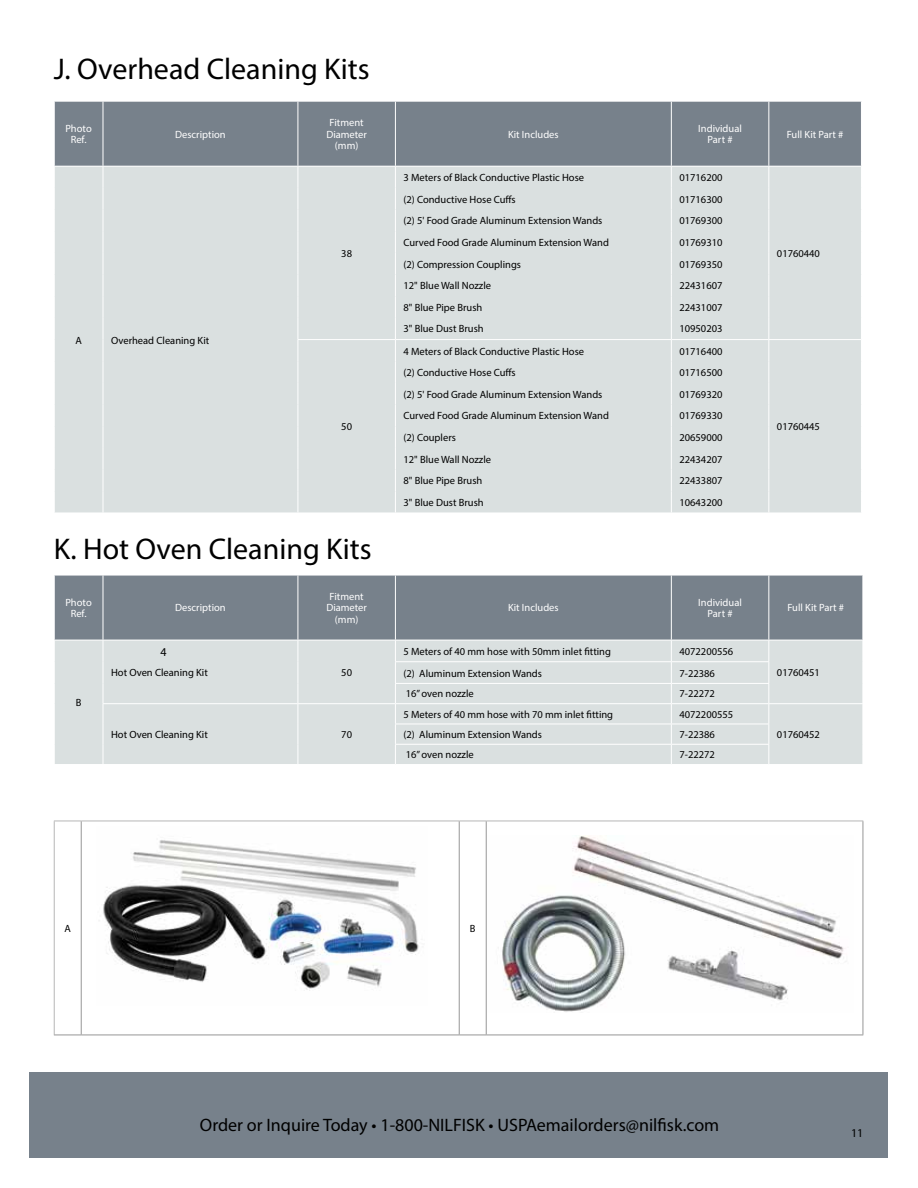
<style>
.page{position:relative;width:918px;height:1188px;background:#fff}
.page>*{position:absolute;margin:0;border:0;box-sizing:border-box;transform-origin:0 0}
.t1{font:30px "Myriad Pro";color:#000}
.t2{font:18px "Myriad Pro";color:#000}
.t3{font:12px "Myriad Pro";color:#000}
.t4{font:10.5px "Myriad Pro";color:#000}
.t5{font:10.5px/11.6px "Myriad Pro";color:#fff;text-align:center}
</style>
<div class="page">
<div style="left:29px;top:1072px;width:859px;height:86px;background:#77818b"></div>
<div style="left:55px;top:102px;width:806px;height:64px;background:#77818b"></div>
<div style="left:55px;top:167px;width:806px;height:346px;background:#dae0e0"></div>
<hr style="left:103px;top:102px;width:1px;height:64px;background:#fff">
<hr style="left:298px;top:102px;width:1px;height:64px;background:#fff">
<hr style="left:395px;top:102px;width:1px;height:64px;background:#fff">
<hr style="left:671px;top:102px;width:1px;height:64px;background:#fff">
<hr style="left:768px;top:102px;width:1px;height:64px;background:#fff">
<svg style="left:103px;top:167px;width:1px;height:346px"></svg>
<hr style="left:769px;top:339px;width:93px;height:1px;background:#fff">
<hr style="left:671px;top:339px;width:98px;height:1px;background:#fff">
<hr style="left:395px;top:339px;width:276px;height:1px;background:#fff">
<svg style="left:671px;top:167px;width:1px;height:346px"></svg>
<svg style="left:298px;top:167px;width:1px;height:346px"></svg>
<svg style="left:395px;top:167px;width:1px;height:346px"></svg>
<hr style="left:298px;top:339px;width:97px;height:1px;background:#fff">
<svg style="left:768px;top:167px;width:1px;height:346px"></svg>
<div style="left:55px;top:576px;width:808px;height:64px;background:#77818b"></div>
<div style="left:55px;top:641px;width:808px;height:123px;background:#dae0e0"></div>
<hr style="left:103px;top:575px;width:1px;height:65px;background:#fff">
<hr style="left:298px;top:575px;width:1px;height:65px;background:#fff">
<hr style="left:395px;top:575px;width:1px;height:65px;background:#fff">
<hr style="left:671px;top:575px;width:1px;height:65px;background:#fff">
<hr style="left:768px;top:575px;width:1px;height:65px;background:#fff">
<svg style="left:103px;top:640px;width:1px;height:124px"></svg>
<svg style="left:671px;top:641px;width:1px;height:123px"></svg>
<hr style="left:103px;top:703px;width:195px;height:1px;background:#fff">
<hr style="left:298px;top:703px;width:97px;height:1px;background:#fff">
<hr style="left:769px;top:703px;width:94px;height:1px;background:#fff">
<svg style="left:298px;top:640px;width:1px;height:124px"></svg>
<hr style="left:395px;top:661px;width:276px;height:1px;background:#fff">
<hr style="left:671px;top:661px;width:98px;height:1px;background:#fff">
<hr style="left:395px;top:683px;width:276px;height:1px;background:#fff">
<hr style="left:671px;top:683px;width:98px;height:1px;background:#fff">
<hr style="left:395px;top:703px;width:276px;height:1px;background:#fff">
<hr style="left:671px;top:703px;width:98px;height:1px;background:#fff">
<hr style="left:395px;top:724px;width:276px;height:1px;background:#fff">
<hr style="left:671px;top:724px;width:98px;height:1px;background:#fff">
<hr style="left:395px;top:744px;width:276px;height:1px;background:#fff">
<svg style="left:395px;top:641px;width:1px;height:123px"></svg>
<hr style="left:671px;top:744px;width:98px;height:1px;background:#fff">
<svg style="left:768px;top:640px;width:1px;height:124px"></svg>
<img style="left:99px;top:840px;width:320px;height:151px">
<img style="left:502px;top:836px;width:344px;height:176px">
<svg style="left:55px;top:821px;width:26px;height:1px"></svg>
<hr style="left:54px;top:821px;width:1px;height:214px;background:#b6b6b6">
<hr style="left:81px;top:821px;width:378px;height:1px;background:#b6b6b6">
<svg style="left:460px;top:821px;width:26px;height:1px"></svg>
<hr style="left:486px;top:821px;width:377px;height:1px;background:#b6b6b6">
<hr style="left:81px;top:821px;width:1px;height:214px;background:#969696">
<hr style="left:459px;top:821px;width:1px;height:214px;background:#969696">
<hr style="left:486px;top:821px;width:1px;height:214px;background:#969696">
<hr style="left:863px;top:821px;width:1px;height:214px;background:#969696">
<svg style="left:54px;top:1035px;width:27px;height:1px"></svg>
<hr style="left:81px;top:1035px;width:378px;height:1px;background:#969696">
<svg style="left:459px;top:1035px;width:27px;height:1px"></svg>
<hr style="left:486px;top:1035px;width:377px;height:1px;background:#969696">
<h1 class="t1" style="left:54px;top:51px;width:317px">J. Overhead Cleaning Kits</h1>
<p class="t5" style="left:65px;top:122px;width:28px">Photo<br>Ref.</p>
<p class="t5" style="left:175px;top:128px;width:52px">Description</p>
<p class="t5" style="left:326px;top:117px;width:42px">Fitment<br>Diameter (mm)</p>
<p class="t5" style="left:508px;top:128px;width:52px">Kit Includes</p>
<p class="t5" style="left:698px;top:122px;width:45px">Individual<br>Part #</p>
<p class="t5" style="left:787px;top:128px;width:58px">Full Kit Part #</p>
<p class="t4" style="left:75px;top:334px;width:8px">A</p>
<p class="t4" style="left:111px;top:334px;width:100px">Overhead Cleaning Kit</p>
<p class="t4" style="left:341px;top:247px;width:12px">38</p>
<p class="t4" style="left:341px;top:420px;width:12px">50</p>
<p class="t4" style="left:404px;top:171px;width:182px">3 Meters of Black Conductive Plastic Hose</p>
<p class="t4" style="left:679px;top:171px;width:45px">01716200</p>
<p class="t4" style="left:404px;top:193px;width:114px">(2) Conductive Hose Cuffs</p>
<p class="t4" style="left:679px;top:193px;width:45px">01716300</p>
<p class="t4" style="left:404px;top:214px;width:200px">(2) 5' Food Grade Aluminum Extension Wands</p>
<p class="t4" style="left:679px;top:214px;width:45px">01769300</p>
<p class="t4" style="left:404px;top:236px;width:207px">Curved Food Grade Aluminum Extension Wand</p>
<p class="t4" style="left:679px;top:236px;width:45px">01769310</p>
<p class="t4" style="left:404px;top:258px;width:119px">(2) Compression Couplings</p>
<p class="t4" style="left:679px;top:258px;width:45px">01769350</p>
<p class="t4" style="left:404px;top:279px;width:89px">12" Blue Wall Nozzle</p>
<p class="t4" style="left:679px;top:279px;width:45px">22431607</p>
<p class="t4" style="left:404px;top:301px;width:80px">8" Blue Pipe Brush</p>
<p class="t4" style="left:679px;top:301px;width:45px">22431007</p>
<p class="t4" style="left:404px;top:322px;width:82px">3" Blue Dust Brush</p>
<p class="t4" style="left:679px;top:322px;width:45px">10950203</p>
<p class="t4" style="left:404px;top:345px;width:182px">4 Meters of Black Conductive Plastic Hose</p>
<p class="t4" style="left:679px;top:345px;width:45px">01716400</p>
<p class="t4" style="left:404px;top:366px;width:114px">(2) Conductive Hose Cuffs</p>
<p class="t4" style="left:679px;top:366px;width:45px">01716500</p>
<p class="t4" style="left:404px;top:388px;width:200px">(2) 5' Food Grade Aluminum Extension Wands</p>
<p class="t4" style="left:679px;top:388px;width:45px">01769320</p>
<p class="t4" style="left:404px;top:409px;width:207px">Curved Food Grade Aluminum Extension Wand</p>
<p class="t4" style="left:679px;top:409px;width:45px">01769330</p>
<p class="t4" style="left:404px;top:431px;width:54px">(2) Couplers</p>
<p class="t4" style="left:679px;top:431px;width:45px">20659000</p>
<p class="t4" style="left:404px;top:453px;width:89px">12" Blue Wall Nozzle</p>
<p class="t4" style="left:679px;top:453px;width:45px">22434207</p>
<p class="t4" style="left:404px;top:474px;width:80px">8" Blue Pipe Brush</p>
<p class="t4" style="left:679px;top:474px;width:45px">22433807</p>
<p class="t4" style="left:404px;top:496px;width:82px">3" Blue Dust Brush</p>
<p class="t4" style="left:679px;top:496px;width:45px">10643200</p>
<p class="t4" style="left:777px;top:247px;width:45px">01760440</p>
<p class="t4" style="left:777px;top:420px;width:45px">01760445</p>
<h1 class="t1" style="left:54px;top:530px;width:319px">K. Hot Oven Cleaning Kits</h1>
<p class="t5" style="left:65px;top:596px;width:28px">Photo<br>Ref.</p>
<p class="t5" style="left:175px;top:602px;width:52px">Description</p>
<p class="t5" style="left:326px;top:590px;width:42px">Fitment<br>Diameter (mm)</p>
<p class="t5" style="left:508px;top:602px;width:52px">Kit Includes</p>
<p class="t5" style="left:698px;top:596px;width:45px">Individual<br>Part #</p>
<p class="t5" style="left:788px;top:602px;width:58px">Full Kit Part #</p>
<p class="t4" style="left:76px;top:696px;width:7px">B</p>
<p class="t3" style="left:161px;top:645px;width:8px">4</p>
<p class="t4" style="left:111px;top:666px;width:98px">Hot Oven Cleaning Kit</p>
<p class="t4" style="left:341px;top:666px;width:12px">50</p>
<p class="t4" style="left:111px;top:728px;width:98px">Hot Oven Cleaning Kit</p>
<p class="t4" style="left:341px;top:728px;width:12px">70</p>
<p class="t4" style="left:404px;top:645px;width:209px">5 Meters of 40 mm hose with 50mm inlet fitting</p>
<p class="t4" style="left:679px;top:645px;width:55px">4072200556</p>
<p class="t4" style="left:404px;top:667px;width:140px">(2) Aluminum Extension Wands</p>
<p class="t4" style="left:679px;top:667px;width:37px">7-22386</p>
<p class="t4" style="left:777px;top:666px;width:45px">01760451</p>
<p class="t4" style="left:406px;top:687px;width:70px">16” oven nozzle</p>
<p class="t4" style="left:679px;top:687px;width:37px">7-22272</p>
<p class="t4" style="left:404px;top:708px;width:211px">5 Meters of 40 mm hose with 70 mm inlet fitting</p>
<p class="t4" style="left:679px;top:708px;width:55px">4072200555</p>
<p class="t4" style="left:404px;top:728px;width:140px">(2) Aluminum Extension Wands</p>
<p class="t4" style="left:679px;top:728px;width:37px">7-22386</p>
<p class="t4" style="left:777px;top:728px;width:45px">01760452</p>
<p class="t4" style="left:406px;top:748px;width:70px">16” oven nozzle</p>
<p class="t4" style="left:679px;top:748px;width:37px">7-22272</p>
<p class="t4" style="left:65px;top:922px;width:8px">A</p>
<p class="t4" style="left:470px;top:922px;width:7px">B</p>
<h2 class="t2" style="left:200px;top:1114px;width:521px">Order or Inquire Today • 1-800-NILFISK • USPAemailorders@nilfisk.com</h2>
<p class="t3" style="left:851px;top:1126px;width:14px">11</p>
</div>
